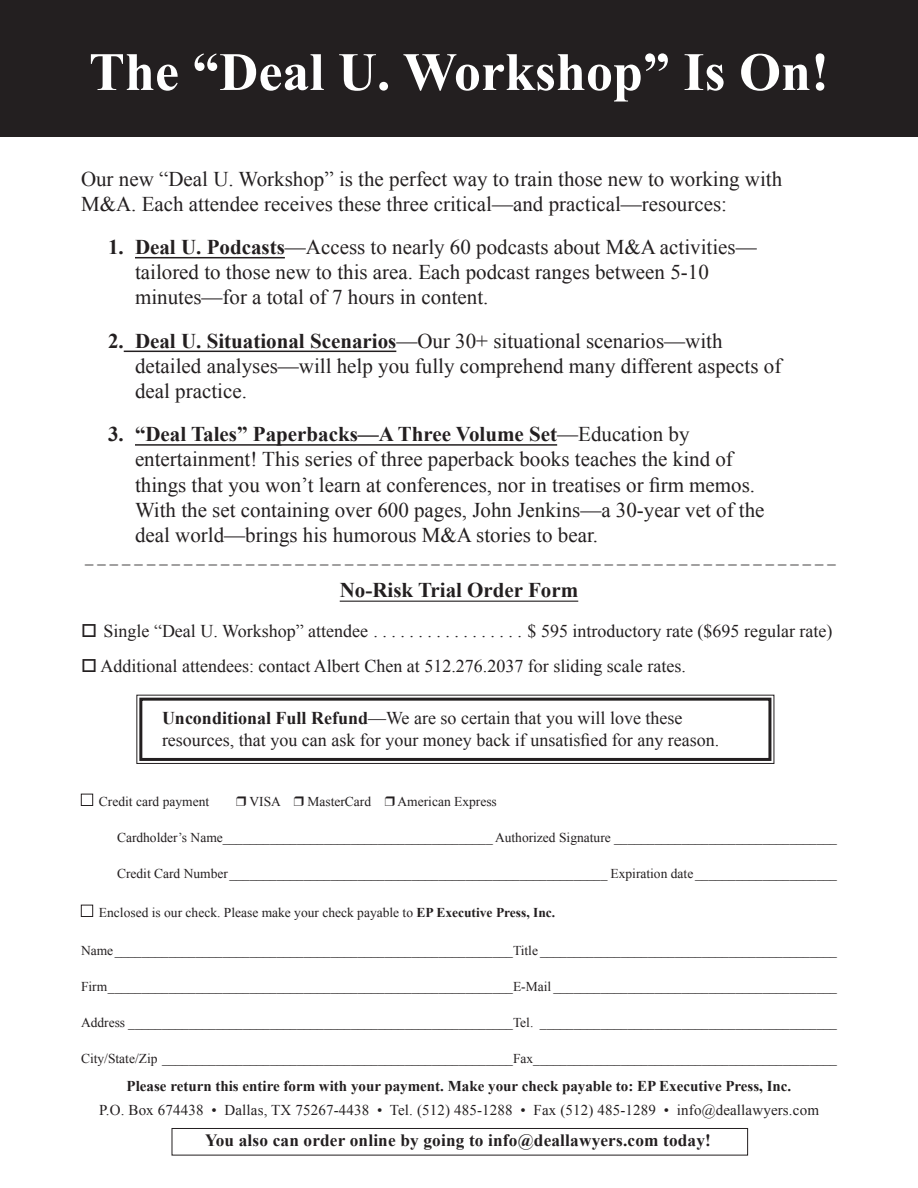
<style>
.page{position:relative;width:918px;height:1188px;background:#fff}
.page>*{position:absolute;margin:0;border:0;box-sizing:border-box;transform-origin:0 0}
.t1{font:700 54px "Times New Roman";color:#fff}
.t2{font:21px/25.2px "Times New Roman";color:#231f20}
.t3{font:700 21px "Times New Roman";color:#231f20}
.t4{font:18px/21.6px "Times New Roman";color:#231f20}
.t5{font:700 17.25px "Times New Roman";letter-spacing:.01em;color:#231f20}
.t6{font:16.5px "Times New Roman";color:#231f20}
.t7{font:15px "Times New Roman";letter-spacing:.01em;color:#231f20}
.t8{font:700 15px "Times New Roman";color:#231f20}
.t9{font:13.5px "Times New Roman";color:#231f20}
.s1{font-weight:700}
</style>
<div class="page">
<div style="left:0;top:0;width:918px;height:137px;background:#231f20"></div>
<hr style="left:135px;top:257px;width:150px;height:1px;background:#231f20">
<hr style="left:124px;top:351px;width:272px;height:1px;background:#231f20">
<hr style="left:135px;top:444px;width:422px;height:2px;background:#231f20">
<hr style="left:340px;top:601px;width:238px;height:1px;background:#231f20">
<svg style="left:136px;top:694px;width:639px;height:70px"></svg>
<div style="left:139px;top:698px;width:632px;height:63px;border:3px solid #231f20"></div>
<div style="left:81px;top:794px;width:12px;height:12px;border:1px solid #231f20"></div>
<div style="left:81px;top:905px;width:12px;height:12px;border:1px solid #231f20"></div>
<div style="left:172px;top:1128px;width:576px;height:27px;border:1px solid #231f20"></div>
<p class="t1" style="left:89px;top:35px;width:742px">The “Deal U. Workshop” Is On!</p>
<p class="t2" style="left:81px;top:166px;width:703px">Our new “Deal U. Workshop” is the perfect way to train those new to working with<br>M&amp;A. Each attendee receives these three critical—and practical—resources:</p>
<p class="t2" style="left:135px;top:234px;width:623px;text-indent:-27px"><span class="s1">1. Deal U. Podcasts</span>—Access to nearly 60 podcasts about M&amp;A activities— tailored to those new to this area. Each podcast ranges between 5-10 minutes—for a total of 7 hours in content.</p>
<p class="t2" style="left:135px;top:328px;width:648px;text-indent:-27px"><span class="s1">2. Deal U. Situational Scenarios</span>—Our 30+ situational scenarios—with detailed analyses—will help you fully comprehend many different aspects of deal practice.</p>
<p class="t2" style="left:135px;top:421px;width:631px;text-indent:-27px"><span class="s1">3. “Deal Tales” Paperbacks—A Three Volume Set</span>—Education by entertainment! This series of three paperback books teaches the kind of things that you won’t learn at conferences, nor in treatises or firm memos.<br>With the set containing over 600 pages, John Jenkins—a 30-year vet of the deal world—brings his humorous M&amp;A stories to bear.</p>
<p class="t6" style="left:85px;top:552px;width:752px">– – – – – – – – – – – – – – – – – – – – – – – – – – – – – – – – – – – – – – – – – – – – – – – – – – – – – – – – – – – – –</p>
<p class="t3" style="left:340px;top:576px;width:240px">No-Risk Trial Order Form</p>
<p class="t4" style="left:81px;top:620px;width:298px">□ Single “Deal U. Workshop” attendee .................</p>
<p class="t4" style="left:528px;top:620px;width:306px">$ 595 introductory rate ($695 regular rate)</p>
<p class="t4" style="left:81px;top:655px;width:606px">□ Additional attendees: contact Albert Chen at 512.276.2037 for sliding scale rates.</p>
<p class="t4" style="left:162px;top:707px;width:559px"><span class="s1">Unconditional Full Refund</span>—We are so certain that you will love these resources, that you can ask for your money back if unsatisfied for any reason.</p>
<p class="t9" style="left:99px;top:792px;width:112px">Credit card payment</p>
<p class="t9" style="left:236px;top:792px;width:262px">❒ VISA ❒ MasterCard ❒ American Express</p>
<p class="t9" style="left:117px;top:828px;width:721px">Cardholder’s Name________________________________________ Authorized Signature _________________________________</p>
<p class="t9" style="left:117px;top:864px;width:721px">Credit Card Number________________________________________________________ Expiration date _____________________</p>
<p class="t9" style="left:99px;top:903px;width:458px">Enclosed is our check. Please make your check payable to <span class="s1">EP Executive Press, Inc.</span></p>
<p class="t9" style="left:81px;top:941px;width:758px">Name___________________________________________________________Title ____________________________________________</p>
<p class="t9" style="left:81px;top:977px;width:757px">Firm____________________________________________________________E-Mail __________________________________________</p>
<p class="t9" style="left:81px;top:1013px;width:757px">Address _________________________________________________________Tel. ____________________________________________</p>
<p class="t9" style="left:81px;top:1049px;width:757px">City/State/Zip ____________________________________________________Fax_____________________________________________</p>
<p class="t8" style="left:127px;top:1075px;width:666px">Please return this entire form with your payment. Make your check payable to: EP Executive Press, Inc.</p>
<p class="t7" style="left:99px;top:1100px;width:722px">P.O. Box 674438 • Dallas, TX 75267-4438 • Tel. (512) 485-1288 • Fax (512) 485-1289 • info@deallawyers.com</p>
<p class="t5" style="left:205px;top:1128px;width:507px">You also can order online by going to info@deallawyers.com today!</p>
</div>
